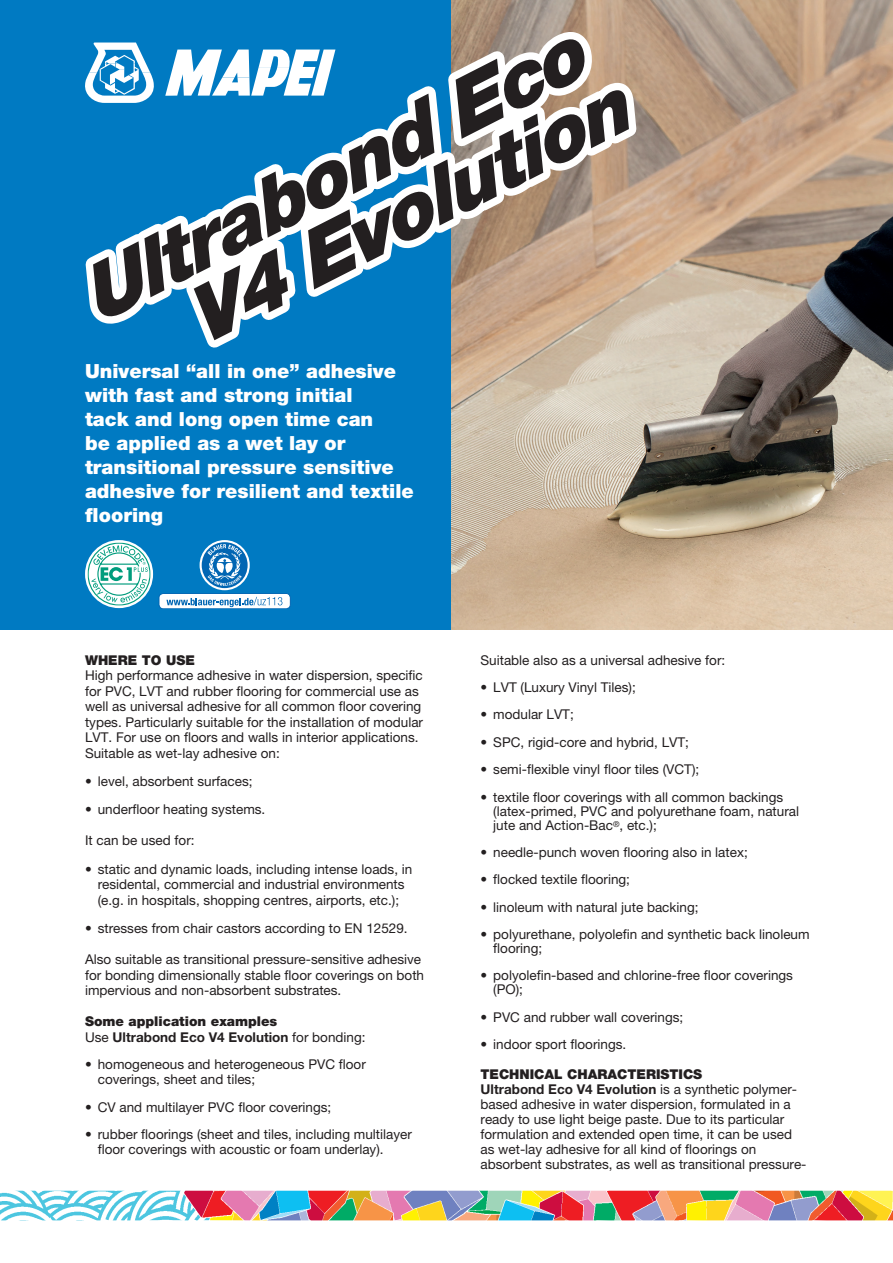
<style>
.page{position:relative;width:893px;height:1263px;background:#fff}
.page>*{position:absolute;margin:0;border:0;box-sizing:border-box;transform-origin:0 0}
.t1{font:italic 900 77.55px/67.2px "Helvetica Neue LTW1 G";color:#fff;text-align:right}
.Sommario{font:900 19.5px/24px "Helvetica Neue LTW1 G";color:#fff}
.Testo_Base{font:13.5px/15.6px "Helvetica Neue LTW1 G";color:#231f20}
.Titoli{font:900 13.5px "Helvetica Neue LTW1 G";color:#231f20}
.Testo_Base-2{font:700 13.5px "Helvetica Neue LTW1 G";color:#231f20}
.s1{font-weight:400}
.s2{font-weight:700}
</style>
<div class="page">
<img style="left:451px;top:0;width:442px;height:629px">
<div style="left:0;top:0;width:451px;height:629px;background:#007ac2"></div>
<img style="left:0;top:1191px;width:893px;height:29px">
<svg style="left:85px;top:43px;width:69px;height:60px"></svg>
<svg style="left:165px;top:50px;width:170px;height:46px"></svg>
<svg style="left:187px;top:222px;width:90px;height:87px"></svg>
<svg style="left:291px;top:171px;width:61px;height:55px"></svg>
<svg style="left:487px;top:98px;width:48px;height:49px"></svg>
<svg style="left:159px;top:542px;width:132px;height:66px"></svg>
<svg style="left:85px;top:540px;width:68px;height:68px"></svg>
<svg style="left:87px;top:542px;width:64px;height:64px;background:#9dd3d6"></svg>
<p class="t1" style="left:73px;top:270px;width:571px;rotate:-27deg">Ultrabond Eco<br>V4 Evolution</p>
<p class="Sommario" style="left:85px;top:359px;width:330px">Universal “all in one” adhesive with fast and strong initial<br>tack and long open time can<br>be applied as a wet lay or transitional pressure sensitive adhesive for resilient and textile flooring</p>
<p class="Titoli" style="left:85px;top:651px;width:111px">WHERE TO USE</p>
<p class="Testo_Base" style="left:85px;top:667px;width:340px">High performance adhesive in water dispersion, specific for PVC, LVT and rubber flooring for commercial use as well as universal adhesive for all common floor covering types. Particularly suitable for the installation of modular LVT. For use on floors and walls in interior applications.</p>
<p class="Testo_Base" style="left:85px;top:745px;width:196px">Suitable as wet-lay adhesive on:</p>
<p class="Testo_Base" style="left:85px;top:773px;width:169px">• level, absorbent surfaces;</p>
<p class="Testo_Base" style="left:85px;top:801px;width:182px">• underfloor heating systems.</p>
<p class="Testo_Base" style="left:85px;top:833px;width:111px">It can be used for:</p>
<p class="Testo_Base" style="left:85px;top:861px;width:329px;text-align:center">• static and dynamic loads, including intense loads, in residental, commercial and industrial environments (e.g. in hospitals, shopping centres, airports, etc.);</p>
<p class="Testo_Base" style="left:85px;top:920px;width:324px">• stresses from chair castors according to EN 12529.</p>
<p class="Testo_Base" style="left:85px;top:951px;width:341px">Also suitable as transitional pressure-sensitive adhesive for bonding dimensionally stable floor coverings on both impervious and non-absorbent substrates.</p>
<p class="Titoli" style="left:85px;top:1013px;width:194px">Some application examples</p>
<p class="Testo_Base-2" style="left:85px;top:1028px;width:282px"><span class="s1">Use</span> Ultrabond Eco V4 Evolution <span class="s1">for bonding:</span></p>
<p class="Testo_Base" style="left:98px;top:1057px;width:270px;line-height:14.9px;text-indent:-13px">• homogeneous and heterogeneous PVC floor coverings, sheet and tiles;</p>
<p class="Testo_Base" style="left:85px;top:1099px;width:248px">• CV and multilayer PVC floor coverings;</p>
<p class="Testo_Base" style="left:98px;top:1127px;width:316px;line-height:14.9px;text-indent:-13px">• rubber floorings (sheet and tiles, including multilayer floor coverings with acoustic or foam underlay).</p>
<p class="Testo_Base" style="left:480px;top:652px;width:246px">Suitable also as a universal adhesive for:</p>
<p class="Testo_Base" style="left:480px;top:679px;width:157px">• LVT (Luxury Vinyl Tiles);</p>
<p class="Testo_Base" style="left:480px;top:707px;width:95px">• modular LVT;</p>
<p class="Testo_Base" style="left:480px;top:735px;width:210px">• SPC, rigid-core and hybrid, LVT;</p>
<p class="Testo_Base" style="left:480px;top:762px;width:220px">• semi-flexible vinyl floor tiles (VCT);</p>
<p class="Testo_Base" style="left:493px;top:789px;width:307px;line-height:14.4px;text-indent:-13px">• textile floor coverings with all common backings (latex-primed, PVC and polyurethane foam, natural jute and Action-Bac<sup>®</sup>, etc.);</p>
<p class="Testo_Base" style="left:480px;top:845px;width:269px">• needle-punch woven flooring also in latex;</p>
<p class="Testo_Base" style="left:480px;top:872px;width:151px">• flocked textile flooring;</p>
<p class="Testo_Base" style="left:480px;top:899px;width:220px">• linoleum with natural jute backing;</p>
<p class="Testo_Base" style="left:493px;top:926px;width:318px;line-height:14.4px;text-indent:-13px">• polyurethane, polyolefin and synthetic back linoleum flooring;</p>
<p class="Testo_Base" style="left:493px;top:968px;width:301px;line-height:14.4px;text-indent:-13px">• polyolefin-based and chlorine-free floor coverings (PO);</p>
<p class="Testo_Base" style="left:480px;top:1009px;width:204px">• PVC and rubber wall coverings;</p>
<p class="Testo_Base" style="left:480px;top:1036px;width:147px">• indoor sport floorings.</p>
<p class="Titoli" style="left:480px;top:1066px;width:223px">TECHNICAL CHARACTERISTICS</p>
<p class="Testo_Base" style="left:480px;top:1081px;width:328px;line-height:15.1px"><span class="s2">Ultrabond Eco V4 Evolution</span> is a synthetic polymer&shy;based adhesive in water dispersion, formulated in a ready to use light beige paste. Due to its particular formulation and extended open time, it can be used as wet-lay adhesive for all kind of floorings on absorbent substrates, as well as transitional pressure-</p>
</div>
